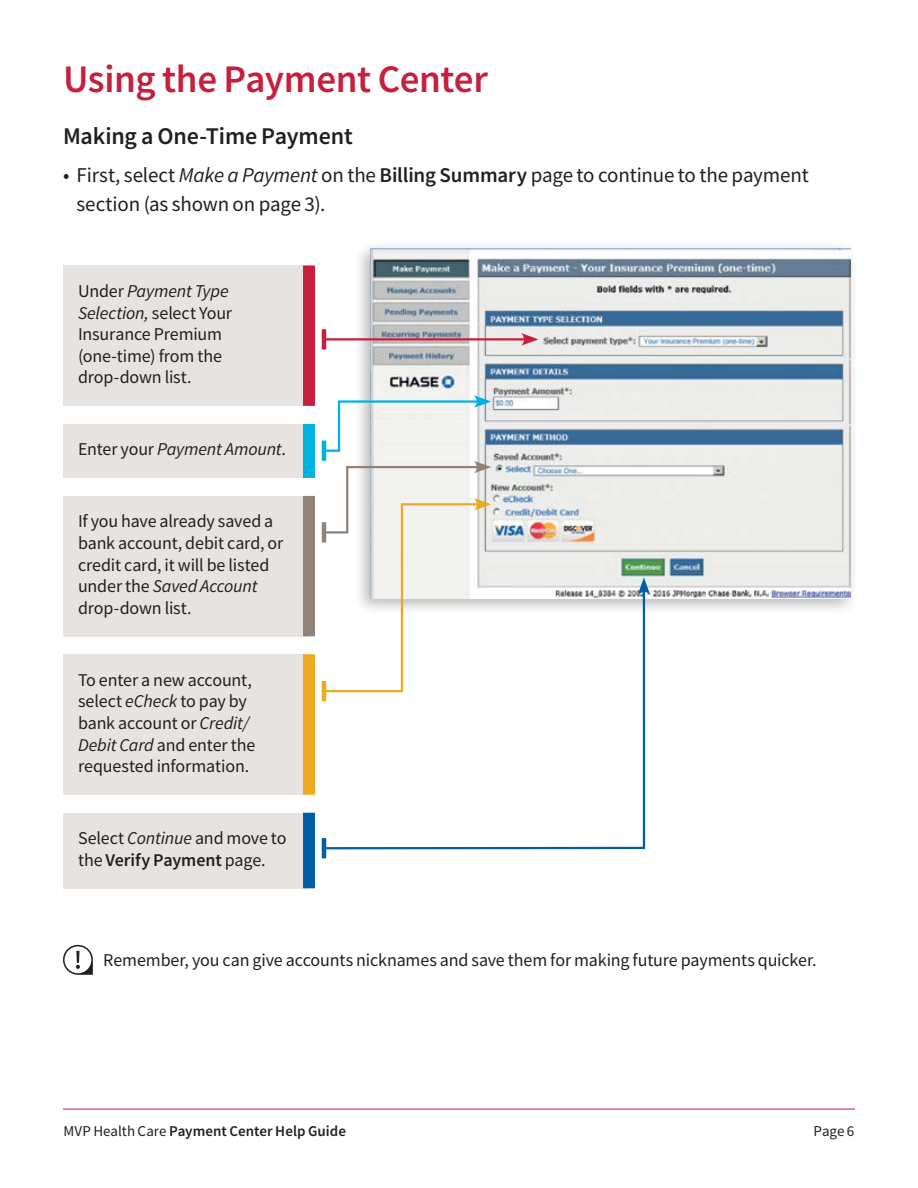
<style>
.page{position:relative;width:918px;height:1188px;background:#fff}
.page>*{position:absolute;margin:0;border:0;box-sizing:border-box;transform-origin:0 0}
.Title_Text{font:600 39px "Source Sans Pro";letter-spacing:-.015em;color:#c5203e}
.Section_Header_Text{font:600 24px "Source Sans Pro";letter-spacing:-.005em;color:#231f20}
.Bullet_Text{font:21px/28.5px "Source Sans Pro";letter-spacing:-.01em;color:#231f20}
.Body_Text{font:18px/21.6px "Source Sans Pro";letter-spacing:-.01em;color:#231f20}
.t1{font:italic 18px "Source Sans Pro";letter-spacing:-.01em;color:#231f20}
.t2{font:600 15px "Source Sans Pro";letter-spacing:.005em;color:#231f20}
.t3{font:15px "Source Sans Pro";color:#231f20}
.s1{font-style:italic}
.s2{font-weight:600}
.s3{font-style:normal}
.s4{font-weight:400}
</style>
<div class="page">
<div style="left:353px;top:240px;width:505px;height:376px;background:#231f20;opacity:.32"></div>
<img style="left:370px;top:248px;width:480px;height:351px">
<svg style="left:63px;top:945px;width:30px;height:30px"></svg>
<hr style="left:63px;top:1109px;width:792px;height:1px;background:#c5203e">
<div style="left:63px;top:266px;width:246px;height:140px;background:#e7e3e1"></div>
<div style="left:303px;top:265px;width:12px;height:141px;background:#c5203e"></div>
<div style="left:63px;top:424px;width:246px;height:54px;background:#e7e3e1"></div>
<div style="left:303px;top:424px;width:12px;height:54px;background:#00b2e2"></div>
<div style="left:63px;top:496px;width:246px;height:140px;background:#e7e3e1"></div>
<div style="left:303px;top:496px;width:12px;height:140px;background:#8f8279"></div>
<div style="left:63px;top:654px;width:246px;height:141px;background:#e7e3e1"></div>
<div style="left:303px;top:654px;width:12px;height:141px;background:#ecaa20"></div>
<div style="left:63px;top:813px;width:246px;height:75px;background:#e7e3e1"></div>
<div style="left:303px;top:813px;width:12px;height:75px;background:#005da6"></div>
<hr style="left:324px;top:338px;width:204px;height:2px;background:#c5203e">
<hr style="left:322px;top:329px;width:4px;height:21px;background:#c5203e">
<svg style="left:521px;top:333px;width:17px;height:13px"></svg>
<svg style="left:322px;top:586px;width:324px;height:264px"></svg>
<hr style="left:322px;top:838px;width:4px;height:20px;background:#005da6">
<svg style="left:638px;top:578px;width:12px;height:17px"></svg>
<hr style="left:322px;top:681px;width:4px;height:20px;background:#ecaa20">
<svg style="left:322px;top:461px;width:169px;height:232px"></svg>
<hr style="left:322px;top:441px;width:4px;height:20px;background:#00b2e2">
<svg style="left:322px;top:395px;width:169px;height:58px"></svg>
<p class="Title_Text" style="left:63px;top:54px;width:427px">Using the Payment Center</p>
<p class="Section_Header_Text" style="left:63px;top:121px;width:291px">Making a One-Time Payment</p>
<p class="Bullet_Text" style="left:76px;top:161px;width:734px;text-indent:-14px">• First, select <span class="s1">Make a Payment</span> on the <span class="s2">Billing Summary</span> page to continue to the payment section (as shown on page 3).</p>
<p class="Body_Text" style="left:78px;top:280px;width:156px">Under <span class="s1">Payment Type<br>Selection,</span> select Your<br>Insurance Premium (one-time) from the drop-down list.</p>
<p class="t1" style="left:78px;top:438px;width:207px"><span class="s3">Enter your</span> Payment Amount<span class="s3">.</span></p>
<p class="Body_Text" style="left:78px;top:511px;width:207px">If you have already saved a bank account, debit card, or credit card, it will be listed under the <span class="s1">Saved Account </span>drop-down list.</p>
<p class="Body_Text" style="left:78px;top:669px;width:179px">To enter a new account, select <span class="s1">eCheck</span> to pay by bank account or <span class="s1">Credit/<br>Debit Card</span> and enter the requested information.</p>
<p class="Body_Text" style="left:78px;top:827px;width:210px">Select <span class="s1">Continue</span> and move to the <span class="s2">Verify Payment</span> page.</p>
<p class="Body_Text" style="left:103px;top:949px;width:713px">Remember, you can give accounts nicknames and save them for making future payments quicker.</p>
<p class="t2" style="left:63px;top:1121px;width:284px"><span class="s4">MVP Health Care</span> Payment Center Help Guide</p>
<p class="t3" style="left:814px;top:1122px;width:42px">Page 6</p>
</div>
